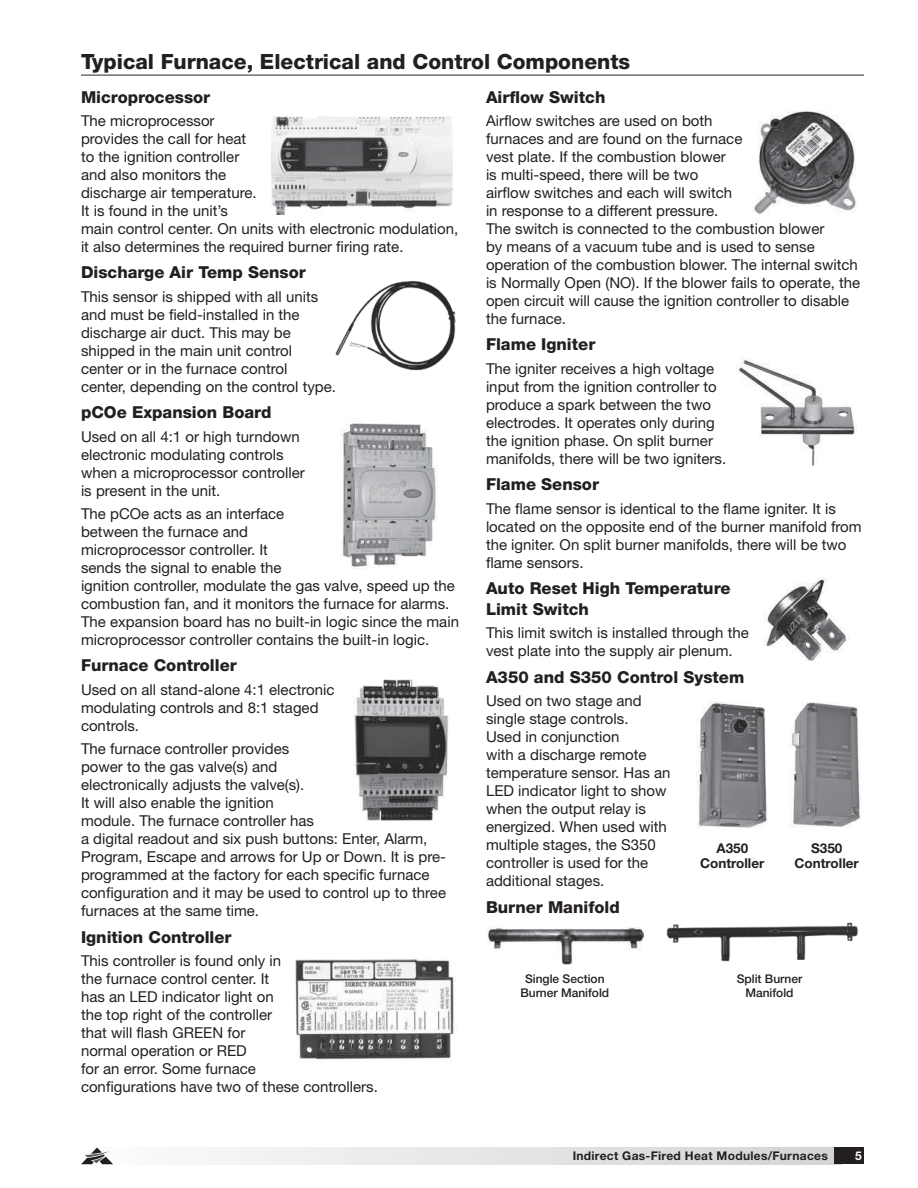
<style>
.page{position:relative;width:918px;height:1188px;background:#fff}
.page>*{position:absolute;margin:0;border:0;box-sizing:border-box;transform-origin:0 0}
.t1{font:800 21px "Helvetica Neue LT Std";color:#231f20}
.t2{font:800 16.5px/21px "Helvetica Neue LT Std";color:#231f20}
.t3{font:15px/18px "Helvetica Neue LT Std";color:#231f20}
.t4{font:700 13.5px/15px "Helvetica Neue LT Std";color:#231f20;text-align:center}
.t5{font:500 12px/14.4px "Helvetica Neue LT Std";color:#231f20;text-align:center}
.t6{font:700 12px "Helvetica Neue LT Std";letter-spacing:.025em;color:#231f20}
.t7{font:700 12px "Helvetica Neue LT Std";color:#fff}
</style>
<div class="page">
<div style="left:81px;top:1148px;width:760px;height:16px;background:linear-gradient(to right,#fcfcfc,#d2d3d5)"></div>
<div style="left:834px;top:1148px;width:30px;height:16px;background:#231f20"></div>
<svg style="left:81px;top:1148px;width:32px;height:16px"></svg>
<hr style="left:81px;top:74px;width:783px;height:2px;background:#6d6e70">
<img style="left:335px;top:281px;width:121px;height:90px">
<img style="left:295px;top:959px;width:159px;height:101px">
<img style="left:753px;top:111px;width:104px;height:104px">
<img style="left:738px;top:358px;width:119px;height:108px">
<img style="left:764px;top:577px;width:84px;height:84px">
<img style="left:791px;top:702px;width:70px;height:125px">
<img style="left:697px;top:702px;width:70px;height:126px">
<img style="left:487px;top:927px;width:157px;height:38px">
<img style="left:666px;top:922px;width:192px;height:40px">
<img style="left:340px;top:423px;width:97px;height:146px">
<img style="left:354px;top:680px;width:95px;height:141px">
<img style="left:271px;top:116px;width:182px;height:98px">
<h1 class="t1" style="left:81px;top:54px;width:551px">Typical Furnace, Electrical and Control Components</h1>
<p class="t2" style="left:81px;top:88px;width:131px">Microprocessor</p>
<p class="t3" style="left:81px;top:113px;width:379px">The microprocessor<br>provides the call for heat<br>to the ignition controller<br>and also monitors the<br>discharge air temperature.<br>It is found in the unit’s<br>main control center. On units with electronic modulation, it also determines the required burner firing rate.</p>
<p class="t2" style="left:81px;top:263px;width:226px">Discharge Air Temp Sensor</p>
<p class="t3" style="left:81px;top:289px;width:257px">This sensor is shipped with all units and must be field-installed in the discharge air duct. This may be shipped in the main unit control center or in the furnace control center, depending on the control type.</p>
<p class="t2" style="left:81px;top:403px;width:192px">pCOe Expansion Board</p>
<p class="t3" style="left:81px;top:428px;width:225px">Used on all 4:1 or high turndown electronic modulating controls when a microprocessor controller is present in the unit.</p>
<p class="t3" style="left:81px;top:506px;width:380px">The pCOe acts as an interface<br>between the furnace and<br>microprocessor controller. It<br>sends the signal to enable the<br>ignition controller, modulate the gas valve, speed up the combustion fan, and it monitors the furnace for alarms.<br>The expansion board has no built-in logic since the main microprocessor controller contains the built-in logic.</p>
<p class="t2" style="left:81px;top:656px;width:157px">Furnace Controller</p>
<p class="t3" style="left:81px;top:682px;width:255px">Used on all stand-alone 4:1 electronic modulating controls and 8:1 staged controls.</p>
<p class="t3" style="left:81px;top:741px;width:367px">The furnace controller provides<br>power to the gas valve(s) and<br>electronically adjusts the valve(s).<br>It will also enable the ignition<br>module. The furnace controller has<br>a digital readout and six push buttons: Enter, Alarm, Program, Escape and arrows for Up or Down. It is pre&shy;programmed at the factory for each specific furnace configuration and it may be used to control up to three furnaces at the same time.</p>
<p class="t2" style="left:81px;top:928px;width:152px">Ignition Controller</p>
<p class="t3" style="left:81px;top:953px;width:298px">This controller is found only in<br>the furnace control center. It<br>has an LED indicator light on<br>the top right of the controller<br>that will flash GREEN for<br>normal operation or RED<br>for an error. Some furnace<br>configurations have two of these controllers.</p>
<p class="t2" style="left:486px;top:88px;width:121px">Airflow Switch</p>
<p class="t3" style="left:486px;top:113px;width:376px">Airflow switches are used on both<br>furnaces and are found on the furnace<br>vest plate. If the combustion blower<br>is multi-speed, there will be two<br>airflow switches and each will switch<br>in response to a different pressure.<br>The switch is connected to the combustion blower<br>by means of a vacuum tube and is used to sense operation of the combustion blower. The internal switch is Normally Open (NO). If the blower fails to operate, the open circuit will cause the ignition controller to disable the furnace.</p>
<p class="t2" style="left:486px;top:335px;width:111px">Flame Igniter</p>
<p class="t3" style="left:486px;top:361px;width:242px">The igniter receives a high voltage input from the ignition controller to produce a spark between the two electrodes. It operates only during the ignition phase. On split burner manifolds, there will be two igniters.</p>
<p class="t2" style="left:486px;top:475px;width:115px">Flame Sensor</p>
<p class="t3" style="left:486px;top:500px;width:377px">The flame sensor is identical to the flame igniter. It is located on the opposite end of the burner manifold from the igniter. On split burner manifolds, there will be two flame sensors.</p>
<p class="t2" style="left:486px;top:579px;width:246px">Auto Reset High Temperature<br>Limit Switch</p>
<p class="t3" style="left:486px;top:625px;width:264px">This limit switch is installed through the vest plate into the supply air plenum.</p>
<p class="t2" style="left:486px;top:668px;width:260px">A350 and S350 Control System</p>
<p class="t3" style="left:486px;top:693px;width:186px">Used on two stage and single stage controls.<br>Used in conjunction<br>with a discharge remote temperature sensor. Has an<br>LED indicator light to show when the output relay is energized. When used with multiple stages, the S350 controller is used for the additional stages.</p>
<p class="t2" style="left:486px;top:898px;width:135px">Burner Manifold</p>
<p class="t4" style="left:795px;top:842px;width:66px">S350<br>Controller</p>
<p class="t4" style="left:700px;top:842px;width:66px">A350<br>Controller</p>
<p class="t5" style="left:520px;top:972px;width:90px">Single Section<br>Burner Manifold</p>
<p class="t5" style="left:737px;top:972px;width:67px">Split Burner<br>Manifold</p>
<p class="t6" style="left:573px;top:1152px;width:257px">Indirect Gas-Fired Heat Modules/Furnaces</p>
<p class="t7" style="left:855px;top:1152px;width:8px">5</p>
</div>
